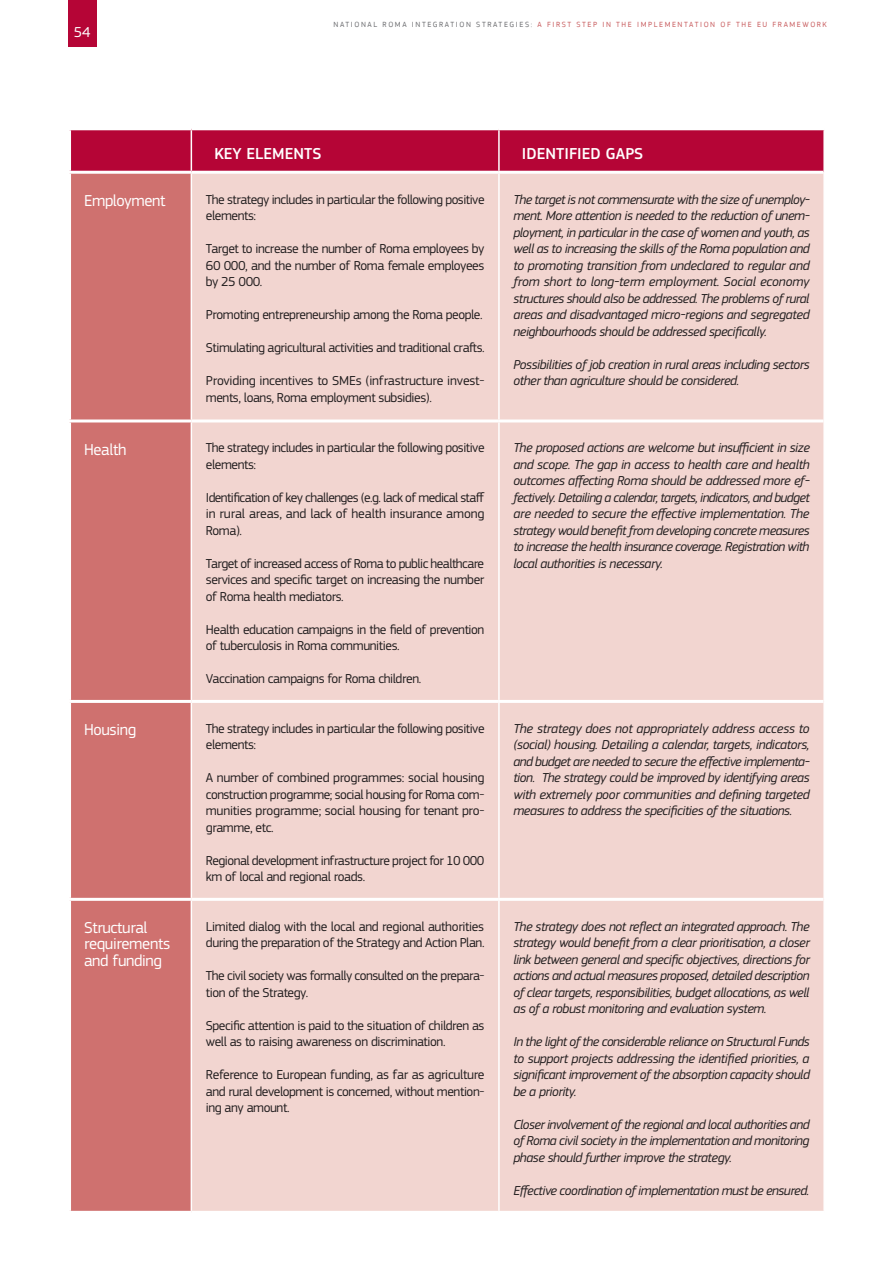
<style>
.page{position:relative;width:893px;height:1263px;background:#fff}
.page>*{position:absolute;margin:0;border:0;box-sizing:border-box;transform-origin:0 0}
.body_table{font:16.5px/16.5px "EC Square Sans Pro";letter-spacing:-.02em;color:#fff}
.headings_table{font:500 16.5px "EC Square Sans Pro";color:#fff}
.t1{font:15px "EC Square Sans Pro";color:#fff}
.body_table_italic{font:italic 13.5px/16.5px "EC Square Sans Pro";letter-spacing:-.03em;color:#231f20;text-align:justify}
.body_table_3{font:13.5px/16.5px "EC Square Sans Pro";letter-spacing:-.03em;color:#231f20}
.t2{font:7.8px "PF Square Sans Pro";letter-spacing:.2em;color:#c85c5e}
.s1{color:#6c6d70}
</style>
<div class="page">
<div style="left:68px;top:0;width:28px;height:47px;background:#b50536"></div>
<div style="left:71px;top:130px;width:752px;height:41px;background:#b50536"></div>
<div style="left:71px;top:174px;width:120px;height:1037px;background:#cf716f"></div>
<div style="left:192px;top:174px;width:631px;height:1037px;background:#f2d5d0"></div>
<hr style="left:191px;top:130px;width:1px;height:41px;background:#fff">
<hr style="left:498px;top:130px;width:2px;height:41px;background:#fff">
<hr style="left:498px;top:174px;width:2px;height:245px;background:#fff">
<hr style="left:498px;top:422px;width:2px;height:278px;background:#fff">
<hr style="left:498px;top:703px;width:2px;height:195px;background:#fff">
<hr style="left:498px;top:901px;width:2px;height:310px;background:#fff">
<hr style="left:68px;top:419px;width:123px;height:3px;background:#fff">
<hr style="left:191px;top:419px;width:308px;height:3px;background:#fff">
<hr style="left:499px;top:419px;width:324px;height:3px;background:#fff">
<hr style="left:68px;top:700px;width:123px;height:3px;background:#fff">
<hr style="left:191px;top:700px;width:308px;height:3px;background:#fff">
<hr style="left:499px;top:700px;width:324px;height:3px;background:#fff">
<hr style="left:68px;top:898px;width:123px;height:3px;background:#fff">
<hr style="left:191px;top:898px;width:308px;height:3px;background:#fff">
<hr style="left:499px;top:898px;width:324px;height:3px;background:#fff">
<p class="t1" style="left:74px;top:23px;width:18px">54</p>
<p class="t2" style="left:333px;top:20px;width:495px"><span class="s1">NATIONAL ROMA INTEGRATION STRATEGIES:</span> A FIRST STEP IN THE IMPLEMENTATION OF THE EU FRAMEWORK</p>
<p class="headings_table" style="left:214px;top:143px;width:109px">KEY ELEMENTS</p>
<p class="headings_table" style="left:522px;top:143px;width:123px">IDENTIFIED GAPS</p>
<p class="body_table" style="left:84px;top:192px;width:83px">Employment</p>
<p class="body_table_3" style="left:206px;top:191px;width:280px">The strategy includes in particular the following positive elements:</p>
<p class="body_table_3" style="left:206px;top:240px;width:280px;text-align:justify">Target to increase the number of Roma employees by 60 000, and the number of Roma female employees by 25 000.</p>
<p class="body_table_3" style="left:206px;top:306px;width:277px">Promoting entrepreneurship among the Roma people.</p>
<p class="body_table_3" style="left:206px;top:339px;width:279px">Stimulating agricultural activities and traditional crafts.</p>
<p class="body_table_3" style="left:206px;top:372px;width:280px">Providing incentives to SMEs (infrastructure invest&shy;ments, loans, Roma employment subsidies).</p>
<p class="body_table" style="left:84px;top:441px;width:44px">Health</p>
<p class="body_table_3" style="left:206px;top:440px;width:280px">The strategy includes in particular the following positive elements:</p>
<p class="body_table_3" style="left:206px;top:489px;width:280px;text-align:justify">Identification of key challenges (e.g. lack of medical staff in rural areas, and lack of health insurance among Roma).</p>
<p class="body_table_3" style="left:206px;top:555px;width:280px;text-align:justify">Target of increased access of Roma to public healthcare services and specific target on increasing the number of Roma health mediators.</p>
<p class="body_table_3" style="left:206px;top:621px;width:280px">Health education campaigns in the field of prevention of tuberculosis in Roma communities.</p>
<p class="body_table_3" style="left:206px;top:671px;width:216px">Vaccination campaigns for Roma children.</p>
<p class="body_table" style="left:84px;top:721px;width:54px">Housing</p>
<p class="body_table_3" style="left:206px;top:720px;width:280px">The strategy includes in particular the following positive elements:</p>
<p class="body_table_3" style="left:206px;top:770px;width:280px;text-align:justify">A number of combined programmes: social housing construction programme; social housing for Roma com&shy;munities programme; social housing for tenant pro&shy;gramme, etc.</p>
<p class="body_table_3" style="left:206px;top:852px;width:280px">Regional development infrastructure project for 10 000 km of local and regional roads.</p>
<p class="body_table" style="left:84px;top:919px;width:65px">Structural</p>
<p class="body_table" style="left:84px;top:936px;width:88px">requirements and funding</p>
<p class="body_table_3" style="left:206px;top:918px;width:280px">Limited dialog with the local and regional authorities during the preparation of the Strategy and Action Plan.</p>
<p class="body_table_3" style="left:206px;top:967px;width:280px">The civil society was formally consulted on the prepara&shy;tion of the Strategy.</p>
<p class="body_table_3" style="left:206px;top:1017px;width:280px">Specific attention is paid to the situation of children as well as to raising awareness on discrimination.</p>
<p class="body_table_3" style="left:206px;top:1066px;width:280px;text-align:justify">Reference to European funding, as far as agriculture and rural development is concerned, without mention&shy;ing any amount.</p>
<p class="body_table_italic" style="left:513px;top:191px;width:298px">The target is not commensurate with the size of unemploy&shy;ment. More attention is needed to the reduction of unem&shy;ployment, in particular in the case of women and youth, as well as to increasing the skills of the Roma population and to promoting transition from undeclared to regular and from short to long-term employment. Social economy structures should also be addressed. The problems of rural areas and disadvantaged micro-regions and segregated neighbourhoods should be addressed specifically.</p>
<p class="body_table_italic" style="left:513px;top:356px;width:298px">Possibilities of job creation in rural areas including sectors other than agriculture should be considered.</p>
<p class="body_table_italic" style="left:513px;top:440px;width:298px">The proposed actions are welcome but insufficient in size and scope. The gap in access to health care and health outcomes affecting Roma should be addressed more ef&shy;fectively. Detailing a calendar, targets, indicators, and budget are needed to secure the effective implementation. The strategy would benefit from developing concrete measures to increase the health insurance coverage. Registration with local authorities is necessary.</p>
<p class="body_table_italic" style="left:513px;top:720px;width:298px">The strategy does not appropriately address access to (social) housing. Detailing a calendar, targets, indicators, and budget are needed to secure the effective implementa&shy;tion. The strategy could be improved by identifying areas with extremely poor communities and defining targeted measures to address the specificities of the situations.</p>
<p class="body_table_italic" style="left:513px;top:918px;width:298px">The strategy does not reflect an integrated approach. The strategy would benefit from a clear prioritisation, a closer link between general and specific objectives, directions for actions and actual measures proposed, detailed description of clear targets, responsibilities, budget allocations, as well as of a robust monitoring and evaluation system.</p>
<p class="body_table_italic" style="left:513px;top:1033px;width:298px">In the light of the considerable reliance on Structural Funds to support projects addressing the identified priorities, a significant improvement of the absorption capacity should be a priority.</p>
<p class="body_table_italic" style="left:513px;top:1116px;width:298px">Closer involvement of the regional and local authorities and of Roma civil society in the implementation and monitoring phase should further improve the strategy.</p>
<p class="body_table_italic" style="left:513px;top:1182px;width:297px">Effective coordination of implementation must be ensured.</p>
</div>
